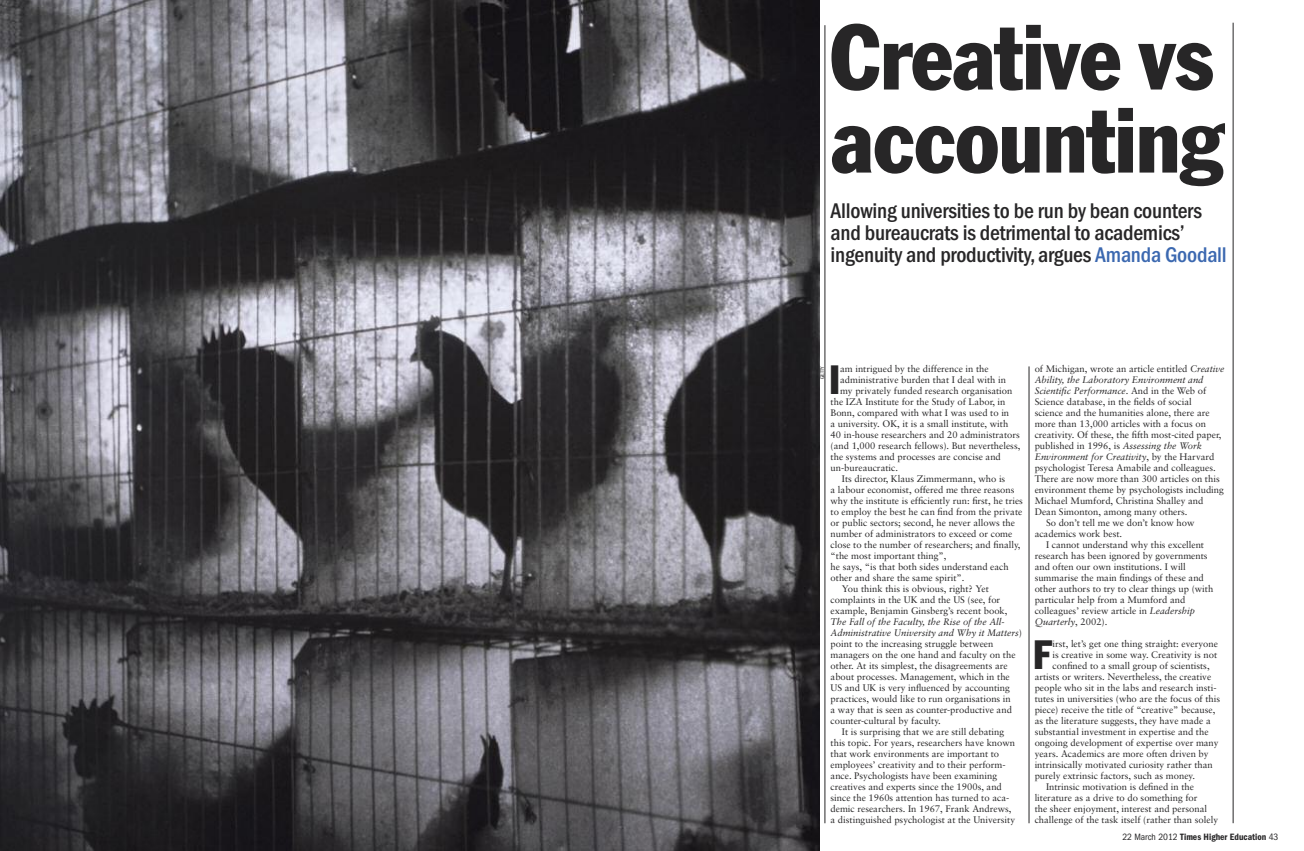
<style>
.page{position:relative;width:1304px;height:851px;background:#fff}
.page>*{position:absolute;margin:0;border:0;box-sizing:border-box;transform-origin:0 0}
.t1{font:condensed 90.8px/83px "Franklin Gothic";letter-spacing:-.01em;color:#272627}
.t2{font:condensed 40.3px "Franklin Gothic";color:#272627}
.t3{font:condensed 40.2px "Franklin Gothic";color:#272627}
.t4{font:500 condensed 22px/22px "Franklin Gothic LT";letter-spacing:-.01em;color:#272627}
.t5{font:9.5px "Sabon CE";color:#272627}
.t6{font:italic 9.5px "Sabon CE";color:#272627}
.t7{font:600 condensed 9.5px "Franklin Gothic LT";color:#272627}
.t8{font:condensed 6px "Franklin Gothic LT";color:#272627}
.s1{color:#3b68b0}
.s2{font-style:normal}
.s3{font-style:italic}
.s4{font-weight:400}
</style>
<div class="page">
<img style="left:0;top:0;width:819px;height:850px">
<hr style="left:825px;top:25px;width:1px;height:798px;background:#272627">
<hr style="left:1233px;top:23px;width:1px;height:800px;background:#272627">
<hr style="left:1029px;top:366px;width:1px;height:457px;background:#272627">
<h1 class="t1" style="left:831px;top:22px;width:395px">Creative vs accounting</h1>
<h3 class="t4" style="left:831px;top:201px;width:398px">Allowing universities to be run by bean counters and bureaucrats is detrimental to academics’ ingenuity and productivity, argues <span class="s1">Amanda Goodall</span></h3>
<h3 class="t3" style="left:829px;top:365px;width:13px">I</h3>
<p class="t5" style="left:840px;top:364px;width:150px">am intrigued by the difference in the</p>
<p class="t8" style="left:820px;top:379px;width:14px;rotate:-90deg">GETTY</p>
<p class="t5" style="left:840px;top:375px;width:168px">administrative burden that I deal with in</p>
<p class="t5" style="left:840px;top:386px;width:174px">my privately funded research organisation</p>
<p class="t5" style="left:831px;top:397px;width:176px">the IZA Institute for the Study of Labor, in</p>
<p class="t5" style="left:831px;top:408px;width:180px">Bonn, compared with what I was used to in</p>
<p class="t5" style="left:831px;top:419px;width:179px">a university. OK, it is a small institute, with</p>
<p class="t5" style="left:831px;top:430px;width:191px">40 in-house researchers and 20 administrators</p>
<p class="t5" style="left:831px;top:441px;width:191px">(and 1,000 research fellows). But nevertheless,</p>
<p class="t5" style="left:831px;top:452px;width:172px">the systems and processes are concise and</p>
<p class="t5" style="left:831px;top:463px;width:69px">un-bureaucratic.</p>
<p class="t5" style="left:842px;top:474px;width:165px">Its director, Klaus Zimmermann, who is</p>
<p class="t5" style="left:831px;top:485px;width:185px">a labour economist, offered me three reasons</p>
<p class="t5" style="left:831px;top:496px;width:194px">why the institute is efficiently run: first, he tries</p>
<p class="t5" style="left:831px;top:507px;width:193px">to employ the best he can find from the private</p>
<p class="t5" style="left:831px;top:518px;width:186px">or public sectors; second, he never allows the</p>
<p class="t5" style="left:831px;top:529px;width:183px">number of administrators to exceed or come</p>
<p class="t5" style="left:831px;top:540px;width:191px">close to the number of researchers; and finally,</p>
<p class="t5" style="left:831px;top:551px;width:117px">“the most important thing”,</p>
<p class="t5" style="left:831px;top:562px;width:180px">he says, “is that both sides understand each</p>
<p class="t5" style="left:831px;top:573px;width:135px">other and share the same spirit”.</p>
<p class="t5" style="left:842px;top:584px;width:149px">You think this is obvious, right? Yet</p>
<p class="t5" style="left:831px;top:595px;width:171px">complaints in the UK and the US (see, for</p>
<p class="t5" style="left:831px;top:606px;width:178px">example, Benjamin Ginsberg’s recent book,</p>
<p class="t6" style="left:831px;top:617px;width:176px">The Fall of the Faculty, the Rise of the All-</p>
<p class="t6" style="left:831px;top:628px;width:193px">Administrative University and Why it Matters<span class="s2">)</span></p>
<p class="t5" style="left:831px;top:639px;width:164px">point to the increasing struggle between</p>
<p class="t5" style="left:831px;top:650px;width:187px">managers on the one hand and faculty on the</p>
<p class="t5" style="left:831px;top:661px;width:179px">other. At its simplest, the disagreements are</p>
<p class="t5" style="left:831px;top:672px;width:181px">about processes. Management, which in the</p>
<p class="t5" style="left:831px;top:683px;width:181px">US and UK is very influenced by accounting</p>
<p class="t5" style="left:831px;top:694px;width:182px">practices, would like to run organisations in</p>
<p class="t5" style="left:831px;top:705px;width:183px">a way that is seen as counter-productive and</p>
<p class="t5" style="left:831px;top:716px;width:112px">counter-cultural by faculty.</p>
<p class="t5" style="left:842px;top:727px;width:164px">It is surprising that we are still debating</p>
<p class="t5" style="left:831px;top:738px;width:186px">this topic. For years, researchers have known</p>
<p class="t5" style="left:831px;top:749px;width:170px">that work environments are important to</p>
<p class="t5" style="left:831px;top:760px;width:176px">employees’ creativity and to their perform-</p>
<p class="t5" style="left:831px;top:771px;width:168px">ance. Psychologists have been examining</p>
<p class="t5" style="left:831px;top:782px;width:173px">creatives and experts since the 1900s, and</p>
<p class="t5" style="left:831px;top:793px;width:180px">since the 1960s attention has turned to aca-</p>
<p class="t5" style="left:831px;top:804px;width:182px">demic researchers. In 1967, Frank Andrews,</p>
<p class="t5" style="left:831px;top:815px;width:186px">a distinguished psychologist at the University</p>
<p class="t5" style="left:1035px;top:364px;width:191px">of Michigan, wrote an article entitled <span class="s3">Creative</span></p>
<p class="t6" style="left:1035px;top:375px;width:170px">Ability, the Laboratory Environment and</p>
<p class="t6" style="left:1035px;top:386px;width:173px">Scientific Performance<span class="s2">. And in the Web of</span></p>
<p class="t5" style="left:1035px;top:397px;width:159px">Science database, in the fields of social</p>
<p class="t5" style="left:1035px;top:408px;width:176px">science and the humanities alone, there are</p>
<p class="t5" style="left:1035px;top:419px;width:173px">more than 13,000 articles with a focus on</p>
<p class="t5" style="left:1035px;top:430px;width:188px">creativity. Of these, the fifth most-cited paper,</p>
<p class="t5" style="left:1035px;top:441px;width:169px">published in 1996, is <span class="s3">Assessing the Work</span></p>
<p class="t6" style="left:1035px;top:452px;width:181px">Environment for Creativity<span class="s2">, by the Harvard</span></p>
<p class="t5" style="left:1035px;top:463px;width:183px">psychologist Teresa Amabile and colleagues.</p>
<p class="t5" style="left:1035px;top:474px;width:187px">There are now more than 300 articles on this</p>
<p class="t5" style="left:1035px;top:485px;width:191px">environment theme by psychologists including</p>
<p class="t5" style="left:1035px;top:496px;width:170px">Michael Mumford, Christina Shalley and</p>
<p class="t5" style="left:1035px;top:507px;width:154px">Dean Simonton, among many others.</p>
<p class="t5" style="left:1046px;top:518px;width:150px">So don’t tell me we don’t know how</p>
<p class="t5" style="left:1035px;top:529px;width:89px">academics work best.</p>
<p class="t5" style="left:1046px;top:540px;width:160px">I cannot understand why this excellent</p>
<p class="t5" style="left:1035px;top:551px;width:174px">research has been ignored by governments</p>
<p class="t5" style="left:1035px;top:562px;width:153px">and often our own institutions. I will</p>
<p class="t5" style="left:1035px;top:573px;width:171px">summarise the main findings of these and</p>
<p class="t5" style="left:1035px;top:584px;width:180px">other authors to try to clear things up (with</p>
<p class="t5" style="left:1035px;top:595px;width:152px">particular help from a Mumford and</p>
<p class="t5" style="left:1035px;top:606px;width:162px">colleagues’ review article in <span class="s3">Leadership</span></p>
<p class="t6" style="left:1035px;top:617px;width:74px">Quarterly<span class="s2">, 2002).</span></p>
<h2 class="t2" style="left:1033px;top:640px;width:21px">F</h2>
<p class="t5" style="left:1053px;top:639px;width:167px">irst, let’s get one thing straight: everyone</p>
<p class="t5" style="left:1053px;top:650px;width:166px">is creative in some way. Creativity is not</p>
<p class="t5" style="left:1053px;top:661px;width:159px">confined to a small group of scientists,</p>
<p class="t5" style="left:1035px;top:672px;width:178px">artists or writers. Nevertheless, the creative</p>
<p class="t5" style="left:1035px;top:683px;width:183px">people who sit in the labs and research insti-</p>
<p class="t5" style="left:1035px;top:694px;width:187px">tutes in universities (who are the focus of this</p>
<p class="t5" style="left:1035px;top:705px;width:182px">piece) receive the title of “creative” because,</p>
<p class="t5" style="left:1035px;top:716px;width:178px">as the literature suggests, they have made a</p>
<p class="t5" style="left:1035px;top:727px;width:175px">substantial investment in expertise and the</p>
<p class="t5" style="left:1035px;top:738px;width:185px">ongoing development of expertise over many</p>
<p class="t5" style="left:1035px;top:749px;width:175px">years. Academics are more often driven by</p>
<p class="t5" style="left:1035px;top:760px;width:180px">intrinsically motivated curiosity rather than</p>
<p class="t5" style="left:1035px;top:771px;width:162px">purely extrinsic factors, such as money.</p>
<p class="t5" style="left:1046px;top:782px;width:150px">Intrinsic motivation is defined in the</p>
<p class="t5" style="left:1035px;top:793px;width:164px">literature as a drive to do something for</p>
<p class="t5" style="left:1035px;top:804px;width:174px">the sheer enjoyment, interest and personal</p>
<p class="t5" style="left:1035px;top:815px;width:185px">challenge of the task itself (rather than solely</p>
<p class="t7" style="left:1122px;top:833px;width:158px"><span class="s4">22 March 2012</span> Times Higher Education <span class="s4">43</span></p>
</div>
